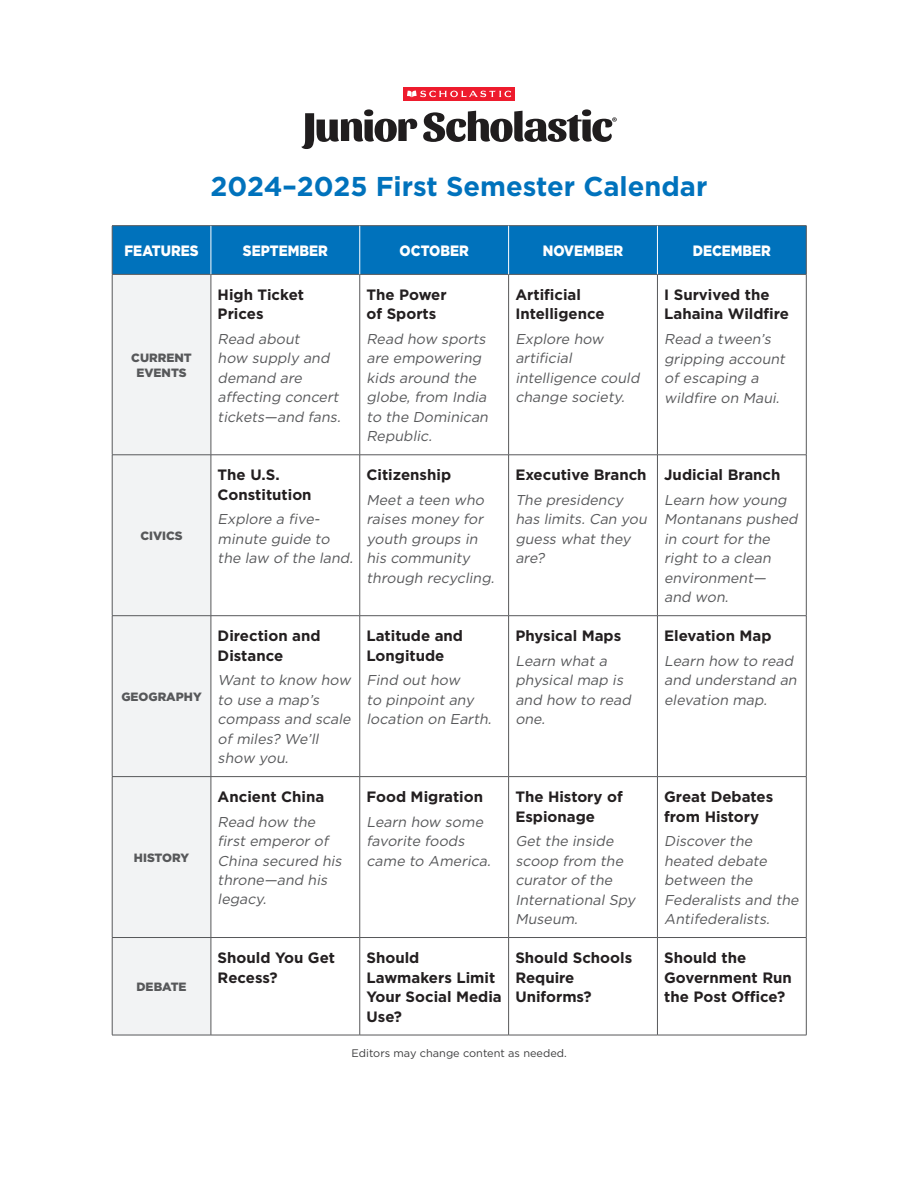
<style>
.page{position:relative;width:918px;height:1188px;background:#fff}
.page>*{position:absolute;margin:0;border:0;box-sizing:border-box;transform-origin:0 0}
.t1{font:27.3px "CM Gotham Bold";color:#0072bc}
.t2{font:15px/19.5px "CM Gotham Bold";color:#231f20}
.t3{font:15px "CM Gotham Black";color:#fff;scale:.9 1}
.t4{font:italic 14.25px/19.5px "CM Gotham Book";color:#57585a}
.t5{font:12px/14.4px "CM Gotham Black";color:#57585a;text-align:center}
.t6{font:10.95px "CM Gotham Book";color:#3e3e3f}
</style>
<div class="page">
<div style="left:403px;top:87px;width:112px;height:14px;background:#ee1b2d"></div>
<svg style="left:407px;top:90px;width:104px;height:7px"></svg>
<svg style="left:301px;top:109px;width:116px;height:40px"></svg>
<svg style="left:423px;top:109px;width:194px;height:33px"></svg>
<div style="left:113px;top:226px;width:693px;height:48px;background:#0072bc"></div>
<div style="left:113px;top:275px;width:98px;height:760px;background:#f2f3f4"></div>
<svg style="left:212px;top:275px;width:148px;height:760px"></svg>
<hr style="left:112px;top:225px;width:99px;height:1px;background:#57585a">
<hr style="left:112px;top:226px;width:1px;height:48px;background:#57585a">
<hr style="left:211px;top:225px;width:149px;height:1px;background:#57585a">
<hr style="left:360px;top:225px;width:149px;height:1px;background:#57585a">
<hr style="left:509px;top:225px;width:148px;height:1px;background:#57585a">
<hr style="left:657px;top:225px;width:149px;height:1px;background:#57585a">
<hr style="left:806px;top:226px;width:1px;height:48px;background:#57585a">
<hr style="left:112px;top:274px;width:99px;height:1px;background:#57585a">
<hr style="left:112px;top:275px;width:1px;height:180px;background:#57585a">
<hr style="left:211px;top:274px;width:149px;height:1px;background:#57585a">
<hr style="left:211px;top:275px;width:1px;height:180px;background:#57585a">
<hr style="left:360px;top:274px;width:149px;height:1px;background:#57585a">
<hr style="left:360px;top:275px;width:1px;height:180px;background:#57585a">
<hr style="left:509px;top:274px;width:148px;height:1px;background:#57585a">
<hr style="left:508px;top:275px;width:1px;height:180px;background:#57585a">
<hr style="left:657px;top:274px;width:149px;height:1px;background:#57585a">
<hr style="left:657px;top:275px;width:1px;height:180px;background:#57585a">
<hr style="left:806px;top:275px;width:1px;height:180px;background:#57585a">
<hr style="left:112px;top:455px;width:99px;height:1px;background:#57585a">
<hr style="left:112px;top:455px;width:1px;height:161px;background:#57585a">
<hr style="left:211px;top:455px;width:149px;height:1px;background:#57585a">
<hr style="left:211px;top:455px;width:1px;height:161px;background:#57585a">
<hr style="left:360px;top:455px;width:149px;height:1px;background:#57585a">
<hr style="left:360px;top:455px;width:1px;height:161px;background:#57585a">
<hr style="left:509px;top:455px;width:148px;height:1px;background:#57585a">
<hr style="left:508px;top:455px;width:1px;height:161px;background:#57585a">
<hr style="left:657px;top:455px;width:149px;height:1px;background:#57585a">
<hr style="left:657px;top:455px;width:1px;height:161px;background:#57585a">
<hr style="left:806px;top:455px;width:1px;height:161px;background:#57585a">
<hr style="left:112px;top:615px;width:99px;height:1px;background:#57585a">
<hr style="left:112px;top:616px;width:1px;height:160px;background:#57585a">
<hr style="left:211px;top:615px;width:149px;height:1px;background:#57585a">
<hr style="left:211px;top:616px;width:1px;height:160px;background:#57585a">
<hr style="left:360px;top:615px;width:149px;height:1px;background:#57585a">
<hr style="left:360px;top:616px;width:1px;height:160px;background:#57585a">
<hr style="left:509px;top:615px;width:148px;height:1px;background:#57585a">
<hr style="left:508px;top:616px;width:1px;height:160px;background:#57585a">
<hr style="left:657px;top:615px;width:149px;height:1px;background:#57585a">
<hr style="left:657px;top:616px;width:1px;height:160px;background:#57585a">
<hr style="left:806px;top:616px;width:1px;height:160px;background:#57585a">
<hr style="left:112px;top:776px;width:99px;height:1px;background:#57585a">
<hr style="left:112px;top:777px;width:1px;height:160px;background:#57585a">
<hr style="left:211px;top:776px;width:149px;height:1px;background:#57585a">
<hr style="left:211px;top:777px;width:1px;height:160px;background:#57585a">
<hr style="left:360px;top:776px;width:149px;height:1px;background:#57585a">
<hr style="left:360px;top:777px;width:1px;height:160px;background:#57585a">
<hr style="left:509px;top:776px;width:148px;height:1px;background:#57585a">
<hr style="left:508px;top:777px;width:1px;height:160px;background:#57585a">
<hr style="left:657px;top:776px;width:149px;height:1px;background:#57585a">
<hr style="left:657px;top:777px;width:1px;height:160px;background:#57585a">
<hr style="left:806px;top:777px;width:1px;height:160px;background:#57585a">
<hr style="left:112px;top:937px;width:99px;height:1px;background:#57585a">
<hr style="left:112px;top:938px;width:1px;height:97px;background:#57585a">
<hr style="left:211px;top:937px;width:149px;height:1px;background:#57585a">
<hr style="left:211px;top:938px;width:1px;height:97px;background:#57585a">
<hr style="left:360px;top:937px;width:149px;height:1px;background:#57585a">
<hr style="left:360px;top:938px;width:1px;height:97px;background:#57585a">
<hr style="left:509px;top:937px;width:148px;height:1px;background:#57585a">
<hr style="left:508px;top:938px;width:1px;height:97px;background:#57585a">
<hr style="left:657px;top:937px;width:149px;height:1px;background:#57585a">
<hr style="left:657px;top:938px;width:1px;height:97px;background:#57585a">
<hr style="left:806px;top:938px;width:1px;height:97px;background:#57585a">
<hr style="left:112px;top:1035px;width:99px;height:1px;background:#57585a">
<hr style="left:211px;top:1035px;width:149px;height:1px;background:#57585a">
<hr style="left:360px;top:1035px;width:149px;height:1px;background:#57585a">
<hr style="left:509px;top:1035px;width:148px;height:1px;background:#57585a">
<hr style="left:657px;top:1035px;width:149px;height:1px;background:#57585a">
<hr style="left:211px;top:226px;width:1px;height:48px;background:#fff">
<hr style="left:360px;top:226px;width:1px;height:48px;background:#fff">
<hr style="left:508px;top:226px;width:1px;height:48px;background:#fff">
<hr style="left:657px;top:226px;width:1px;height:48px;background:#fff">
<p class="t1" style="left:211px;top:169px;width:498px">2024–2025 First Semester Calendar</p>
<p class="t3" style="left:125px;top:240px;width:84px">FEATURES</p>
<p class="t3" style="left:243px;top:240px;width:96px">SEPTEMBER</p>
<p class="t3" style="left:400px;top:240px;width:78px">OCTOBER</p>
<p class="t3" style="left:543px;top:240px;width:91px">NOVEMBER</p>
<p class="t3" style="left:693px;top:240px;width:88px">DECEMBER</p>
<p class="t5" style="left:131px;top:351px;width:62px">CURRENT<br>EVENTS</p>
<p class="t5" style="left:140px;top:528px;width:44px">CIVICS</p>
<p class="t5" style="left:121px;top:689px;width:82px">GEOGRAPHY</p>
<p class="t5" style="left:134px;top:850px;width:57px">HISTORY</p>
<p class="t5" style="left:136px;top:979px;width:52px">DEBATE</p>
<p class="t2" style="left:218px;top:285px;width:88px">High Ticket<br>Prices</p>
<p class="t4" style="left:218px;top:329px;width:127px">Read about<br>how supply and demand are affecting concert tickets—and fans.</p>
<p class="t2" style="left:218px;top:465px;width:95px">The U.S.<br>Constitution</p>
<p class="t4" style="left:218px;top:509px;width:140px">Explore a five&shy;minute guide to the law of the land.</p>
<p class="t2" style="left:367px;top:285px;width:82px">The Power of Sports</p>
<p class="t4" style="left:366px;top:329px;width:126px">Read how sports are empowering kids around the globe, from India to the Dominican<br>Republic.</p>
<p class="t2" style="left:367px;top:465px;width:86px">Citizenship</p>
<p class="t4" style="left:366px;top:490px;width:132px">Meet a teen who raises money for youth groups in his community through recycling.</p>
<p class="t2" style="left:218px;top:626px;width:104px">Direction and<br>Distance</p>
<p class="t4" style="left:218px;top:670px;width:138px">Want to know how to use a map’s compass and scale of miles? We’ll show you.</p>
<p class="t2" style="left:218px;top:787px;width:108px">Ancient China</p>
<p class="t4" style="left:218px;top:811px;width:129px">Read how the first emperor of<br>China secured his throne—and his legacy.</p>
<p class="t2" style="left:367px;top:626px;width:98px">Latitude and<br>Longitude</p>
<p class="t4" style="left:367px;top:670px;width:129px">Find out how<br>to pinpoint any location on Earth.</p>
<p class="t2" style="left:367px;top:787px;width:118px">Food Migration</p>
<p class="t4" style="left:367px;top:811px;width:129px">Learn how some favorite foods came to America.</p>
<p class="t2" style="left:515px;top:285px;width:91px">Artificial<br>Intelligence</p>
<p class="t4" style="left:515px;top:329px;width:129px">Explore how artificial intelligence could change society.</p>
<p class="t2" style="left:664px;top:285px;width:126px">I Survived the<br>Lahaina Wildfire</p>
<p class="t4" style="left:664px;top:329px;width:125px">Read a tween’s gripping account of escaping a wildfire on Maui.</p>
<p class="t2" style="left:515px;top:465px;width:133px">Executive Branch</p>
<p class="t4" style="left:515px;top:490px;width:136px">The presidency has limits. Can you guess what they are?</p>
<p class="t2" style="left:515px;top:626px;width:107px">Physical Maps</p>
<p class="t4" style="left:515px;top:651px;width:120px">Learn what a physical map is and how to read one.</p>
<p class="t2" style="left:664px;top:465px;width:118px">Judicial Branch</p>
<p class="t4" style="left:664px;top:490px;width:138px">Learn how young<br>Montanans pushed in court for the right to a clean environment— and won.</p>
<p class="t2" style="left:664px;top:626px;width:109px">Elevation Map</p>
<p class="t4" style="left:664px;top:651px;width:137px">Learn how to read and understand an elevation map.</p>
<p class="t2" style="left:515px;top:787px;width:109px">The History of<br>Espionage</p>
<p class="t4" style="left:515px;top:831px;width:125px">Get the inside scoop from the curator of the<br>International Spy<br>Museum.</p>
<p class="t2" style="left:664px;top:787px;width:111px">Great Debates from History</p>
<p class="t4" style="left:664px;top:831px;width:139px">Discover the heated debate between the<br>Federalists and the<br>Antifederalists.</p>
<p class="t2" style="left:218px;top:948px;width:119px">Should You Get<br>Recess?</p>
<p class="t2" style="left:367px;top:948px;width:137px">Should<br>Lawmakers Limit<br>Your Social Media<br>Use?</p>
<p class="t2" style="left:515px;top:948px;width:118px">Should Schools<br>Require<br>Uniforms?</p>
<p class="t2" style="left:664px;top:948px;width:129px">Should the<br>Government Run the Post Office?</p>
<p class="t6" style="left:352px;top:1046px;width:217px">Editors may change content as needed.</p>
</div>
